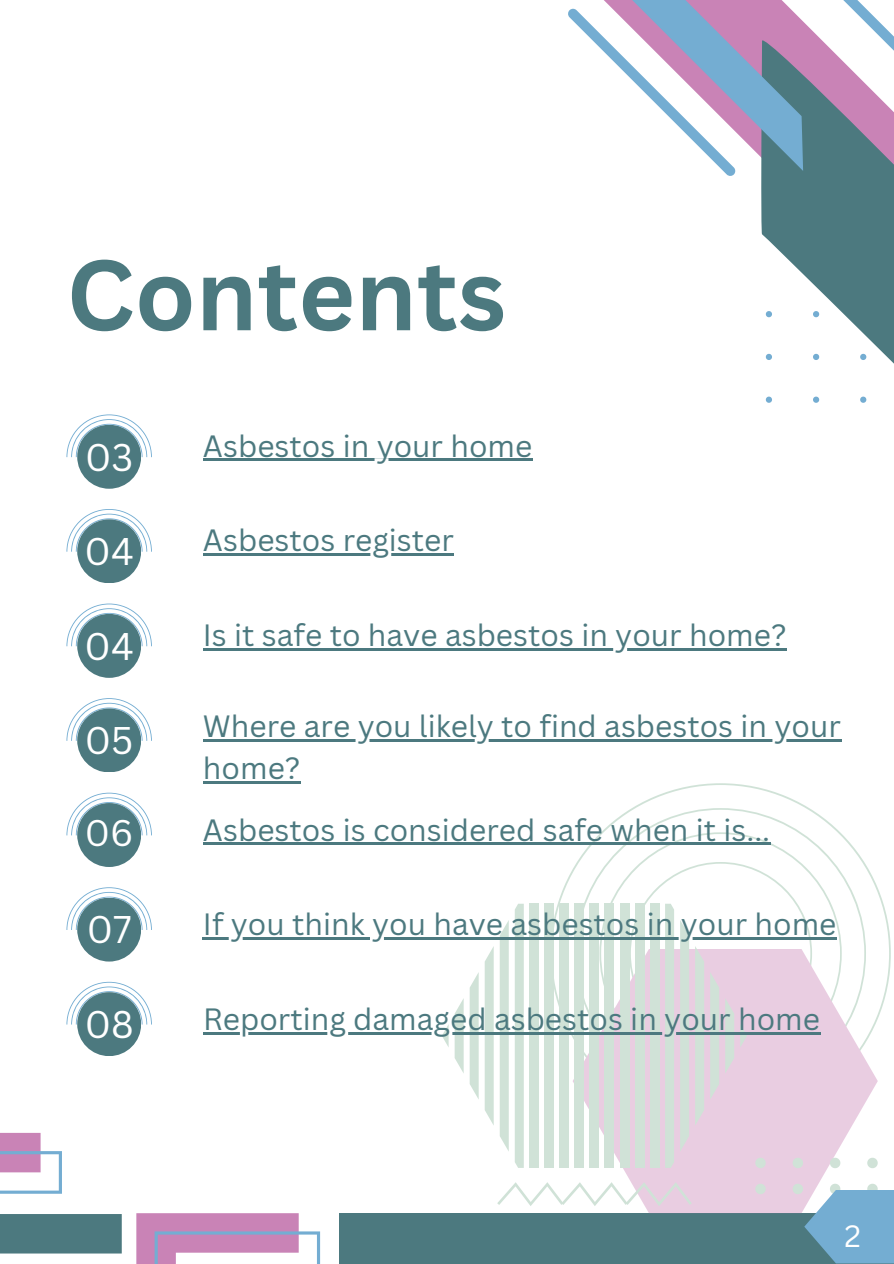
<style>
.page{position:relative;width:894px;height:1264px;background:#fff}
.page>*{position:absolute;margin:0;border:0;box-sizing:border-box;transform-origin:0 0}
.t1{font:700 97.5px "Canva Sans";color:#4c797f}
.t2{font:37.5px "Canva Sans";color:#fff}
.t3{font:36px "Canva Sans";color:#fff}
.t4{font:30px/41.7px "Canva Sans";color:#4c797f}
.t5{font:30px "Canva Sans";color:#fff}
</style>
<div class="page">
<svg style="left:761px;top:176px;width:132px;height:227px;fill:#4c797f"></svg>
<svg style="left:568px;top:0;width:325px;height:176px"></svg>
<svg style="left:66px;top:414px;width:86px;height:57px"></svg>
<div style="left:77px;top:425px;width:64px;height:64px;background:#4c797f;border-radius:50%"></div>
<svg style="left:66px;top:509px;width:86px;height:56px"></svg>
<div style="left:77px;top:519px;width:64px;height:64px;background:#4c797f;border-radius:50%"></div>
<svg style="left:66px;top:603px;width:86px;height:57px"></svg>
<div style="left:77px;top:614px;width:64px;height:64px;background:#4c797f;border-radius:50%"></div>
<svg style="left:66px;top:698px;width:86px;height:56px"></svg>
<div style="left:77px;top:708px;width:64px;height:64px;background:#4c797f;border-radius:50%"></div>
<svg style="left:66px;top:792px;width:86px;height:57px"></svg>
<div style="left:77px;top:803px;width:64px;height:64px;background:#4c797f;border-radius:50%"></div>
<svg style="left:66px;top:887px;width:86px;height:56px"></svg>
<div style="left:77px;top:897px;width:64px;height:64px;background:#4c797f;border-radius:50%"></div>
<svg style="left:0;top:1132px;width:121px;height:122px"></svg>
<svg style="left:136px;top:1213px;width:184px;height:50px"></svg>
<div style="left:339px;top:1213px;width:554px;height:50px;background:#4c797f"></div>
<svg style="left:633px;top:783px;width:257px;height:299px"></svg>
<svg style="left:577px;top:808px;width:288px;height:141px"></svg>
<svg style="left:599px;top:832px;width:242px;height:117px"></svg>
<svg style="left:623px;top:949px;width:254px;height:264px;fill:#e9cde1"></svg>
<svg style="left:829px;top:1157px;width:11px;height:11px"></svg>
<svg style="left:867px;top:1157px;width:10px;height:11px"></svg>
<svg style="left:755px;top:1183px;width:10px;height:11px"></svg>
<svg style="left:497px;top:1182px;width:194px;height:24px"></svg>
<svg style="left:66px;top:981px;width:86px;height:57px"></svg>
<div style="left:77px;top:992px;width:64px;height:64px;background:#4c797f;border-radius:50%"></div>
<svg style="left:792px;top:1183px;width:101px;height:80px"></svg>
<hr style="left:203px;top:459px;width:329px;height:2px;background:#4c797f">
<hr style="left:203px;top:553px;width:251px;height:2px;background:#4c797f">
<hr style="left:203px;top:648px;width:583px;height:2px;background:#4c797f">
<hr style="left:203px;top:739px;width:637px;height:2px;background:#4c797f">
<hr style="left:203px;top:781px;width:97px;height:2px;background:#4c797f">
<hr style="left:203px;top:842px;width:567px;height:3px;background:#4c797f">
<svg style="left:202px;top:862px;width:609px;height:306px"></svg>
<hr style="left:212px;top:937px;width:624px;height:2px;background:#4c797f">
<hr style="left:203px;top:1031px;width:616px;height:3px;background:#4c797f">
<p class="t1" style="left:66px;top:226px;width:441px">Contents</p>
<p class="t2" style="left:85px;top:431px;width:50px">03</p>
<p class="t2" style="left:85px;top:525px;width:51px">04</p>
<h1 class="t2" style="left:85px;top:619px;width:51px">04</h1>
<p class="t2" style="left:85px;top:714px;width:50px">05</p>
<p class="t3" style="left:85px;top:807px;width:50px">06</p>
<p class="t2" style="left:87px;top:903px;width:46px">07</p>
<p class="t2" style="left:85px;top:997px;width:51px">08</p>
<p class="t4" style="left:203px;top:424px;width:331px">Asbestos in your home</p>
<p class="t4" style="left:203px;top:518px;width:252px">Asbestos register</p>
<p class="t4" style="left:203px;top:613px;width:585px">Is it safe to have asbestos in your home?</p>
<p class="t4" style="left:203px;top:704px;width:639px">Where are you likely to find asbestos in your home?</p>
<p class="t4" style="left:203px;top:808px;width:568px">Asbestos is considered safe when it is...</p>
<p class="t4" style="left:203px;top:902px;width:635px">If you think you have asbestos in your home</p>
<p class="t4" style="left:203px;top:997px;width:618px">Reporting damaged asbestos in your home</p>
<p class="t5" style="left:844px;top:1215px;width:18px">2</p>
</div>
